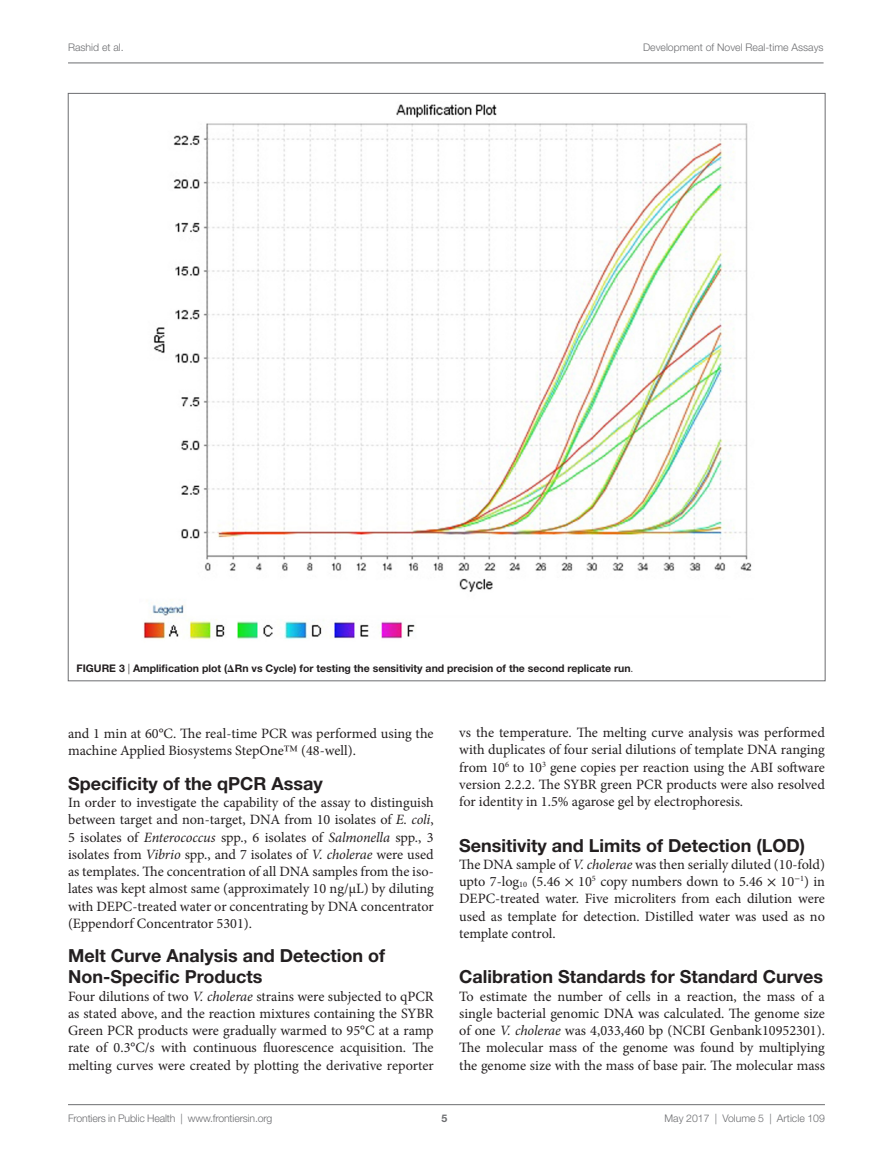
<style>
.page{position:relative;width:893px;height:1170px;background:#fff}
.page>*{position:absolute;margin:0;border:0;box-sizing:border-box;transform-origin:0 0}
.t1{font:700 18px/21px "Helvetica Neue LT Std";color:#231f20}
.t2{font:14.25px/17.2px "Minion Pro";color:#231f20;text-align:justify}
.t3{font:300 10.5px "Helvetica Neue LT Std";color:#6c6d70}
.t4{font:700 10.5px "Helvetica Neue LT Std";color:#231f20}
.t5{font:700 10.5px "Helvetica Neue LT Std";color:#6c6d70}
.s1{font-weight:300}
.s2{font-family:"STIX General"}
.s3{font-style:italic}
</style>
<div class="page">
<img style="left:143px;top:104px;width:609px;height:536px">
<hr style="left:68px;top:1104px;width:757px;height:1px;background:#6c6d70">
<hr style="left:68px;top:63px;width:756px;height:1px;background:#6c6d70">
<p class="t3" style="left:68px;top:41px;width:57px">Rashid et al.</p>
<p class="t3" style="left:643px;top:41px;width:182px">Development of Novel Real-time Assays</p>
<p class="t4" style="left:77px;top:662px;width:558px">Figure 3 <span class="s1">|</span> Amplification plot (<span class="s2">Δ</span>Rn vs Cycle) for testing the sensitivity and precision of the second replicate run<span class="s1">.</span></p>
<p class="t2" style="left:68px;top:724px;width:367px">and 1 min at 60°C. The real-time PCR was performed using the machine Applied Biosystems StepOne<span class="s2">™</span> (48-well).</p>
<p class="t1" style="left:68px;top:772px;width:256px">Specificity of the qPCR Assay</p>
<p class="t2" style="left:68px;top:793px;width:367px">In order to investigate the capability of the assay to distinguish between target and non-target, DNA from 10 isolates of <span class="s3">E. coli</span>, 5 isolates of <span class="s3">Enterococcus</span> spp., 6 isolates of <span class="s3">Salmonella</span> spp., 3 isolates from <span class="s3">Vibrio</span> spp., and 7 isolates of <span class="s3">V. cholerae</span> were used as templates. The concentration of all DNA samples from the iso&shy;lates was kept almost same (approximately 10 ng/µL) by diluting with DEPC-treated water or concentrating by DNA concentrator (Eppendorf Concentrator 5301).</p>
<p class="t1" style="left:68px;top:944px;width:318px">Melt Curve Analysis and Detection of<br>Non-Specific Products</p>
<p class="t2" style="left:68px;top:987px;width:367px">Four dilutions of two <span class="s3">V. cholerae</span> strains were subjected to qPCR as stated above, and the reaction mixtures containing the SYBR Green PCR products were gradually warmed to 95°C at a ramp rate of 0.3°C/s with continuous fluorescence acquisition. The melting curves were created by plotting the derivative reporter</p>
<p class="t2" style="left:459px;top:724px;width:367px">vs the temperature. The melting curve analysis was performed with duplicates of four serial dilutions of template DNA ranging from 10<sup>6</sup> to 10<sup>3</sup> gene copies per reaction using the ABI software version 2.2.2. The SYBR green PCR products were also resolved for identity in 1.5% agarose gel by electrophoresis.</p>
<p class="t1" style="left:459px;top:834px;width:347px">Sensitivity and Limits of Detection (LOD)</p>
<p class="t2" style="left:459px;top:855px;width:367px">The DNA sample of <span class="s3">V. cholerae</span> was then serially diluted (10-fold) upto 7-log<sub>10</sub> (5.46 <span class="s2">×</span> 10<sup>5</sup> copy numbers down to 5.46 <span class="s2">×</span> 10<sup>−</sup><sup>1</sup>) in DEPC-treated water. Five microliters from each dilution were used as template for detection. Distilled water was used as no template control.</p>
<p class="t1" style="left:459px;top:965px;width:366px">Calibration Standards for Standard Curves</p>
<p class="t2" style="left:459px;top:987px;width:367px">To estimate the number of cells in a reaction, the mass of a single bacterial genomic DNA was calculated. The genome size of one <span class="s3">V. cholerae</span> was 4,033,460 bp (NCBI Genbank10952301).<br>The molecular mass of the genome was found by multiplying the genome size with the mass of base pair. The molecular mass</p>
<p class="t3" style="left:68px;top:1111px;width:206px">Frontiers in Public Health | www.frontiersin.org</p>
<p class="t3" style="left:664px;top:1111px;width:162px">May 2017 | Volume 5 | Article 109</p>
<p class="t5" style="left:441px;top:1111px;width:7px">5</p>
</div>
